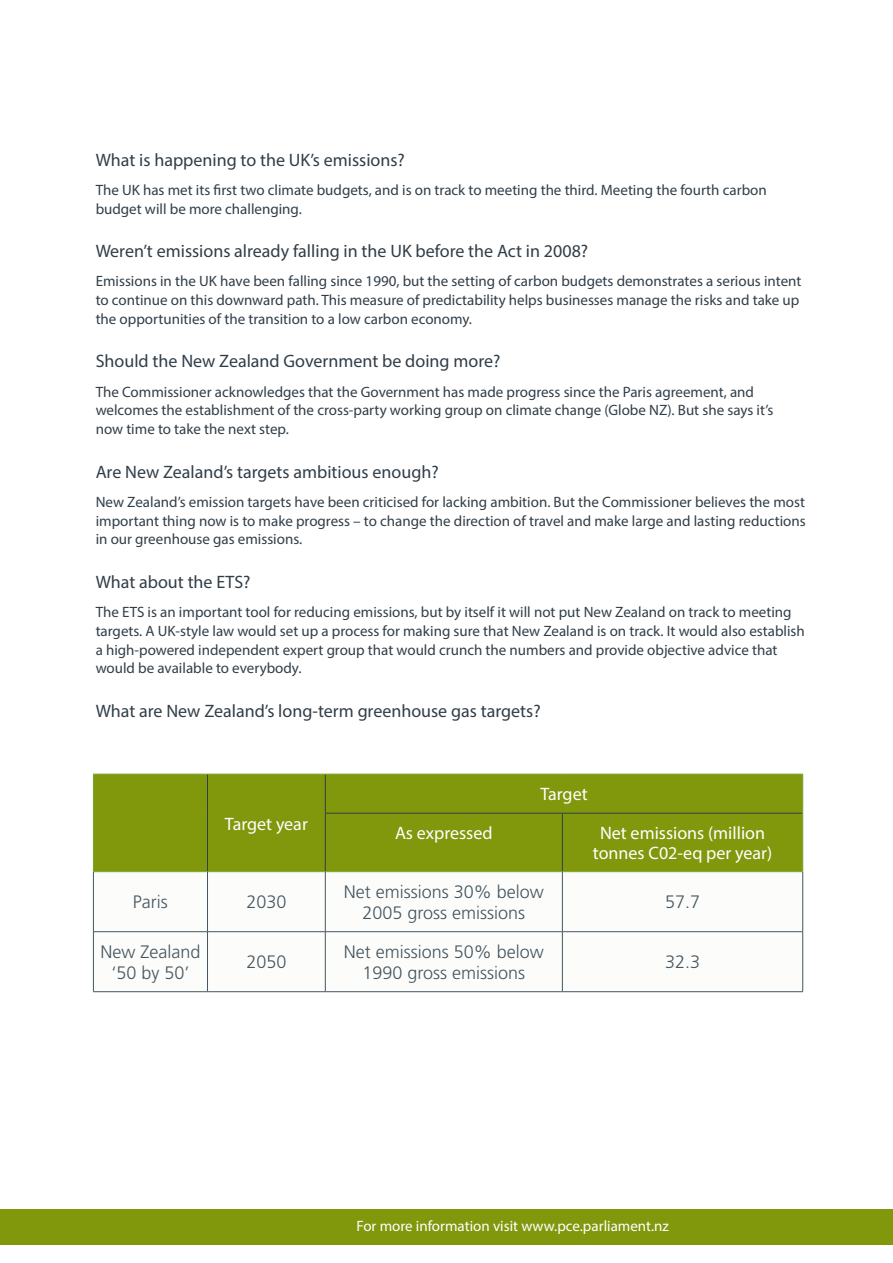
<style>
.page{position:relative;width:893px;height:1263px;background:#fff}
.page>*{position:absolute;margin:0;border:0;box-sizing:border-box;transform-origin:0 0}
.Sub_heading{font:18px "Myriad Pro";color:#313e48}
.Table_text{font:300 18px "Frutiger LT Pro";color:#45555f}
.Sub_heading-2{font:18px/19.5px "Myriad Pro";color:#fff;text-align:center}
.Body_Text{font:300 18px "Frutiger LT Pro";color:#45555f}
.Body_text{font:15px/18.8px "Myriad Pro";color:#313e48}
.t1{font:15px "Myriad Pro";color:#fff}
</style>
<div class="page">
<div style="left:0;top:1210px;width:893px;height:35px;background:#81980d"></div>
<div style="left:94px;top:775px;width:708px;height:96px;background:#81980d"></div>
<svg style="left:94px;top:872px;width:708px;height:119px"></svg>
<hr style="left:207px;top:774px;width:1px;height:39px;background:#313e48">
<hr style="left:325px;top:774px;width:1px;height:39px;background:#313e48">
<hr style="left:207px;top:813px;width:1px;height:58px;background:#313e48">
<hr style="left:325px;top:813px;width:237px;height:1px;background:#313e48">
<hr style="left:325px;top:813px;width:1px;height:58px;background:#313e48">
<hr style="left:562px;top:813px;width:240px;height:1px;background:#313e48">
<hr style="left:562px;top:813px;width:1px;height:58px;background:#313e48">
<hr style="left:93px;top:774px;width:114px;height:1px;background:#78a22d">
<hr style="left:93px;top:774px;width:1px;height:39px;background:#78a22d">
<hr style="left:207px;top:774px;width:118px;height:1px;background:#78a22d">
<hr style="left:93px;top:813px;width:1px;height:58px;background:#78a22d">
<hr style="left:93px;top:871px;width:114px;height:1px;background:#78a22d">
<hr style="left:207px;top:871px;width:118px;height:1px;background:#78a22d">
<hr style="left:325px;top:774px;width:237px;height:1px;background:#78a22d">
<hr style="left:562px;top:774px;width:241px;height:1px;background:#78a22d">
<hr style="left:802px;top:774px;width:1px;height:39px;background:#78a22d">
<hr style="left:802px;top:813px;width:1px;height:58px;background:#78a22d">
<hr style="left:325px;top:871px;width:237px;height:1px;background:#78a22d">
<hr style="left:562px;top:871px;width:241px;height:1px;background:#78a22d">
<hr style="left:93px;top:872px;width:1px;height:59px;background:#45555f">
<hr style="left:207px;top:872px;width:1px;height:59px;background:#45555f">
<hr style="left:325px;top:872px;width:1px;height:59px;background:#45555f">
<hr style="left:562px;top:872px;width:1px;height:59px;background:#45555f">
<hr style="left:802px;top:872px;width:1px;height:59px;background:#45555f">
<hr style="left:93px;top:931px;width:114px;height:1px;background:#45555f">
<hr style="left:93px;top:932px;width:1px;height:59px;background:#45555f">
<hr style="left:207px;top:931px;width:118px;height:1px;background:#45555f">
<hr style="left:207px;top:932px;width:1px;height:59px;background:#45555f">
<hr style="left:325px;top:931px;width:237px;height:1px;background:#45555f">
<hr style="left:325px;top:932px;width:1px;height:59px;background:#45555f">
<hr style="left:562px;top:931px;width:241px;height:1px;background:#45555f">
<hr style="left:562px;top:932px;width:1px;height:59px;background:#45555f">
<hr style="left:802px;top:932px;width:1px;height:59px;background:#45555f">
<hr style="left:93px;top:991px;width:114px;height:1px;background:#45555f">
<hr style="left:207px;top:991px;width:118px;height:1px;background:#45555f">
<hr style="left:325px;top:991px;width:237px;height:1px;background:#45555f">
<hr style="left:562px;top:991px;width:241px;height:1px;background:#45555f">
<p class="Sub_heading" style="left:96px;top:148px;width:311px">What is happening to the UK’s emissions?</p>
<p class="Body_text" style="left:96px;top:180px;width:673px">The UK has met its first two climate budgets, and is on track to meeting the third. Meeting the fourth carbon budget will be more challenging.</p>
<p class="Sub_heading" style="left:96px;top:240px;width:494px">Weren’t emissions already falling in the UK before the Act in 2008?</p>
<p class="Body_text" style="left:96px;top:272px;width:707px">Emissions in the UK have been falling since 1990, but the setting of carbon budgets demonstrates a serious intent to continue on this downward path. This measure of predictability helps businesses manage the risks and take up the opportunities of the transition to a low carbon economy.</p>
<p class="Sub_heading" style="left:96px;top:350px;width:406px">Should the New Zealand Government be doing more?</p>
<p class="Body_text" style="left:96px;top:382px;width:679px">The Commissioner acknowledges that the Government has made progress since the Paris agreement, and welcomes the establishment of the cross-party working group on climate change (Globe NZ). But she says it’s now time to take the next step.</p>
<p class="Sub_heading" style="left:96px;top:460px;width:344px">Are New Zealand’s targets ambitious enough?</p>
<p class="Body_text" style="left:96px;top:492px;width:712px;text-align:justify">New Zealand’s emission targets have been criticised for lacking ambition. But the Commissioner believes the most important thing now is to make progress – to change the direction of travel and make large and lasting reductions in our greenhouse gas emissions.</p>
<p class="Sub_heading" style="left:96px;top:571px;width:156px">What about the ETS?</p>
<p class="Body_text" style="left:96px;top:602px;width:711px">The ETS is an important tool for reducing emissions, but by itself it will not put New Zealand on track to meeting targets. A UK-style law would set up a process for making sure that New Zealand is on track. It would also establish a high-powered independent expert group that would crunch the numbers and provide objective advice that would be available to everybody.</p>
<p class="Sub_heading" style="left:96px;top:700px;width:446px">What are New Zealand’s long-term greenhouse gas targets?</p>
<p class="Sub_heading-2" style="left:540px;top:784px;width:49px">Target</p>
<p class="Sub_heading-2" style="left:225px;top:813px;width:84px">Target year</p>
<p class="Sub_heading-2" style="left:395px;top:823px;width:99px">As expressed</p>
<p class="Sub_heading-2" style="left:593px;top:823px;width:181px">Net emissions (million tonnes C02-eq per year)</p>
<p class="Body_Text" style="left:133px;top:892px;width:36px">Paris</p>
<p class="Table_text" style="left:246px;top:892px;width:42px">2030</p>
<p class="Table_text" style="left:344px;top:881px;width:202px">Net emissions 30% below</p>
<p class="Table_text" style="left:362px;top:902px;width:164px">2005 gross emissions</p>
<p class="Table_text" style="left:665px;top:892px;width:37px">57.7</p>
<p class="Table_text" style="left:100px;top:941px;width:102px">New Zealand</p>
<p class="Table_text" style="left:111px;top:962px;width:80px">‘50 by 50’</p>
<p class="Table_text" style="left:246px;top:952px;width:42px">2050</p>
<p class="Table_text" style="left:344px;top:941px;width:202px">Net emissions 50% below</p>
<p class="Table_text" style="left:362px;top:962px;width:164px">1990 gross emissions</p>
<p class="Table_text" style="left:665px;top:952px;width:37px">32.3</p>
<p class="t1" style="left:357px;top:1216px;width:314px">For more information visit www.pce.parliament.nz</p>
</div>
